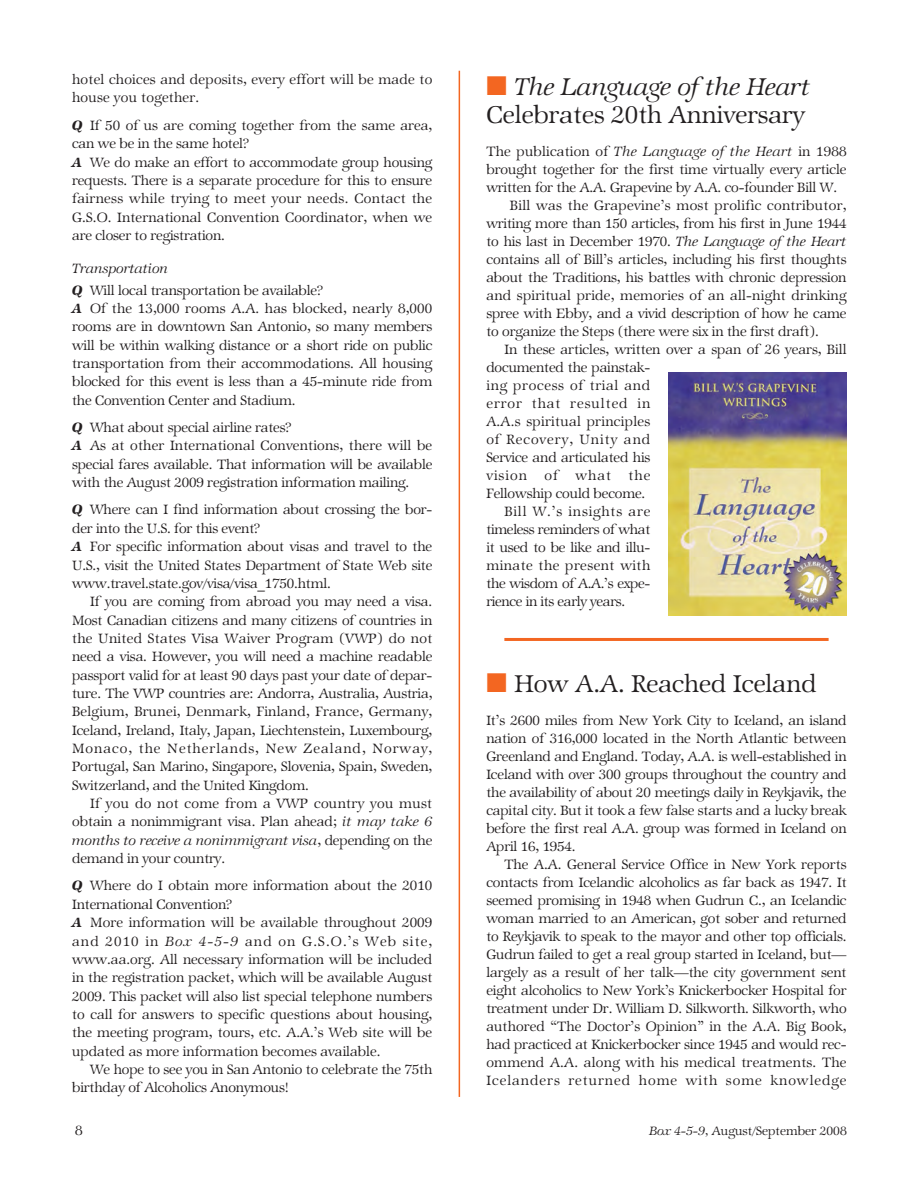
<style>
.page{position:relative;width:919px;height:1187px;background:#fff}
.page>*{position:absolute;margin:0;border:0;box-sizing:border-box;transform-origin:0 0}
.t1{font:27px "Zapf Internatl IT Cby BT Light";color:#231f20}
.t2{font:27px "Zapf Internatl IT Cby BT Light Ital";color:#231f20}
.t3{font:15px/18.3px "Zapf Internatl IT Cby BT Light";letter-spacing:-.005em;color:#231f20}
.t4{font:15px/18.3px "Zapf Internatl IT Cby BT Light";letter-spacing:.015em;color:#231f20}
.t5{font:15px "Zapf Internatl IT Cby BT Light";letter-spacing:.02em;color:#231f20}
.t6{font:15px "Zapf Internatl IT Cby BT Light Ital";color:#231f20}
.t7{font:15px "Zapf Internatl IT Cby BT Light";letter-spacing:.065em;color:#231f20}
.t8{font:15px "Zapf Internatl IT Cby BT Light";letter-spacing:.045em;color:#231f20}
.t9{font:15px "Zapf Internatl IT Cby BT Light";letter-spacing:.03em;color:#231f20}
.t10{font:15px "Zapf Internatl IT Cby BT Light";letter-spacing:.055em;color:#231f20}
.t11{font:13.5px "Zapf Internatl IT Cby BT Light";color:#231f20}
.s1{font-family:"Zapf Internatl IT Cby BT Demi";font-style:italic}
.s2{font-family:"Zapf Internatl IT Cby BT Light Ital"}
.s3{font-family:"Zapf Internatl IT Cby BT Light"}
.s4{color:#f36621}
</style>
<div class="page">
<svg style="left:458px;top:70px;width:389px;height:1027px"></svg>
<p class="t4" style="left:72px;top:72px;width:361px">hotel choices and deposits, every effort will be made to house you together.</p>
<p class="t3" style="left:72px;top:118px;width:361px"><span class="s1">Q</span> If 50 of us are coming together from the same area, can we be in the same hotel?<br><span class="s1">A</span> We do make an effort to accommodate group housing requests. There is a separate procedure for this to ensure fairness while trying to meet your needs. Contact the G.S.O. International Convention Coordinator, when we are closer to registration.</p>
<p class="t6" style="left:72px;top:263px;width:98px">Transportation</p>
<p class="t3" style="left:72px;top:283px;width:362px"><span class="s1">Q</span> Will local transportation be available?<br><span class="s1">A</span> Of the 13,000 rooms A.A. has blocked, nearly 8,000 rooms are in downtown San Antonio, so many members will be within walking distance or a short ride on public transportation from their accommodations. All housing blocked for this event is less than a 45-minute ride from the Convention Center and Stadium.</p>
<p class="t3" style="left:72px;top:420px;width:362px"><span class="s1">Q</span> What about special airline rates?<br><span class="s1">A</span> As at other International Conventions, there will be special fares available. That information will be available with the August 2009 registration information mailing.</p>
<p class="t3" style="left:72px;top:502px;width:362px"><span class="s1">Q</span> Where can I find information about crossing the bor&shy;der into the U.S. for this event?<br><span class="s1">A</span> For specific information about visas and travel to the U.S., visit the United States Department of State Web site www.travel.state.gov/visa/visa_1750.html.</p>
<p class="t3" style="left:72px;top:594px;width:362px;text-align:justify;text-indent:18px">If you are coming from abroad you may need a visa.<br>Most Canadian citizens and many citizens of countries in the United States Visa Waiver Program (VWP) do not need a visa. However, you will need a machine readable passport valid for at least 90 days past your date of depar&shy;ture. The VWP countries are: Andorra, Australia, Austria, Belgium, Brunei, Denmark, Finland, France, Germany, Iceland, Ireland, Italy, Japan, Liechtenstein, Luxembourg, Monaco, the Netherlands, New Zealand, Norway, Portugal, San Marino, Singapore, Slovenia, Spain, Sweden, Switzerland, and the United Kingdom.</p>
<p class="t3" style="left:72px;top:796px;width:361px;text-align:right">If you do not come from a VWP country you must obtain a nonimmigrant visa. Plan ahead; <span class="s2">it may take 6</span></p>
<p class="t6" style="left:72px;top:834px;width:362px">months to receive a nonimmigrant visa<span class="s3">, depending on the</span></p>
<p class="t3" style="left:72px;top:846px;width:361px;line-height:27.3px">demand in your country.<br><span class="s1">Q</span> Where do I obtain more information about the 2010</p>
<p class="t3" style="left:72px;top:897px;width:362px">International Convention?<br><span class="s1">A</span> More information will be available throughout 2009 and 2010 in <span class="s2">Box 4-5-9</span> and on G.S.O.’s Web site, www.aa.org. All necessary information will be included in the registration packet, which will be available August 2009. This packet will also list special telephone numbers to call for answers to specific questions about housing, the meeting program, tours, etc. A.A.’s Web site will be updated as more information becomes available.</p>
<p class="t3" style="left:72px;top:1062px;width:361px;text-indent:18px">We hope to see you in San Antonio to celebrate the 75th birthday of Alcoholics Anonymous!</p>
<h1 class="t2" style="left:486px;top:76px;width:325px"><span class="s4">■</span> The Language of the Heart</h1>
<h1 class="t1" style="left:486px;top:105px;width:320px">Celebrates 20th Anniversary</h1>
<p class="t3" style="left:486px;top:144px;width:361px">The publication of <span class="s2">The Language of the Heart</span> in 1988</p>
<p class="t3" style="left:486px;top:162px;width:361px">brought together for the first time virtually every article</p>
<p class="t3" style="left:486px;top:180px;width:352px">written for the A.A. Grapevine by A.A. co-founder Bill W.</p>
<p class="t5" style="left:510px;top:200px;width:338px">Bill was the Grapevine’s most prolific contributor,</p>
<p class="t3" style="left:486px;top:216px;width:361px">writing more than 150 articles, from his first in June 1944</p>
<p class="t3" style="left:486px;top:234px;width:361px">to his last in December 1970. <span class="s2">The Language of the Heart</span></p>
<p class="t3" style="left:486px;top:252px;width:362px">contains all of Bill’s articles, including his first thoughts</p>
<p class="t3" style="left:486px;top:270px;width:361px">about the Traditions, his battles with chronic depression</p>
<p class="t4" style="left:486px;top:288px;width:362px">and spiritual pride, memories of an all-night drinking</p>
<p class="t3" style="left:486px;top:306px;width:362px">spree with Ebby, and a vivid description of how he came</p>
<p class="t3" style="left:486px;top:324px;width:334px">to organize the Steps (there were six in the first draft).</p>
<p class="t3" style="left:504px;top:342px;width:343px">In these articles, written over a span of 26 years, Bill</p>
<p class="t3" style="left:486px;top:360px;width:165px">documented the painstak-</p>
<p class="t8" style="left:486px;top:380px;width:165px">ing process of trial and</p>
<p class="t7" style="left:486px;top:398px;width:165px">error that resulted in</p>
<p class="t5" style="left:486px;top:416px;width:165px">A.A.s spiritual principles</p>
<p class="t7" style="left:486px;top:434px;width:165px">of Recovery, Unity and</p>
<p class="t3" style="left:486px;top:450px;width:165px">Service and articulated his</p>
<p class="t7" style="left:486px;top:470px;width:165px">vision of what the</p>
<p class="t3" style="left:486px;top:486px;width:160px">Fellowship could become.</p>
<p class="t10" style="left:504px;top:506px;width:147px">Bill W.’s insights are</p>
<p class="t3" style="left:486px;top:522px;width:165px">timeless reminders of what</p>
<p class="t3" style="left:486px;top:540px;width:165px">it used to be like and illu-</p>
<p class="t9" style="left:486px;top:560px;width:165px">minate the present with</p>
<p class="t3" style="left:486px;top:576px;width:165px">the wisdom of A.A.’s expe-</p>
<p class="t3" style="left:486px;top:594px;width:140px">rience in its early years.</p>
<h1 class="t1" style="left:486px;top:673px;width:332px"><span class="s4">■</span> How A.A. Reached Iceland</h1>
<p class="t3" style="left:486px;top:713px;width:362px;text-align:justify">It’s 2600 miles from New York City to Iceland, an island nation of 316,000 located in the North Atlantic between Greenland and England. Today, A.A. is well-established in Iceland with over 300 groups throughout the country and the availability of about 20 meetings daily in Reykjavik, the capital city. But it took a few false starts and a lucky break before the first real A.A. group was formed in Iceland on April 16, 1954.</p>
<p class="t3" style="left:486px;top:857px;width:362px;text-align:justify;text-indent:18px">The A.A. General Service Office in New York reports contacts from Icelandic alcoholics as far back as 1947. It seemed promising in 1948 when Gudrun C., an Icelandic woman married to an American, got sober and returned to Reykjavik to speak to the mayor and other top officials.<br>Gudrun failed to get a real group started in Iceland, but— largely as a result of her talk—the city government sent eight alcoholics to New York’s Knickerbocker Hospital for treatment under Dr. William D. Silkworth. Silkworth, who authored “The Doctor’s Opinion” in the A.A. Big Book, had practiced at Knickerbocker since 1945 and would rec&shy;ommend A.A. along with his medical treatments. The Icelanders returned home with some knowledge</p>
<p class="t3" style="left:75px;top:1122px;width:9px">8</p>
<p class="t11" style="left:649px;top:1125px;width:199px"><span class="s2">Box 4-5-9,</span> August/September 2008</p>
</div>
